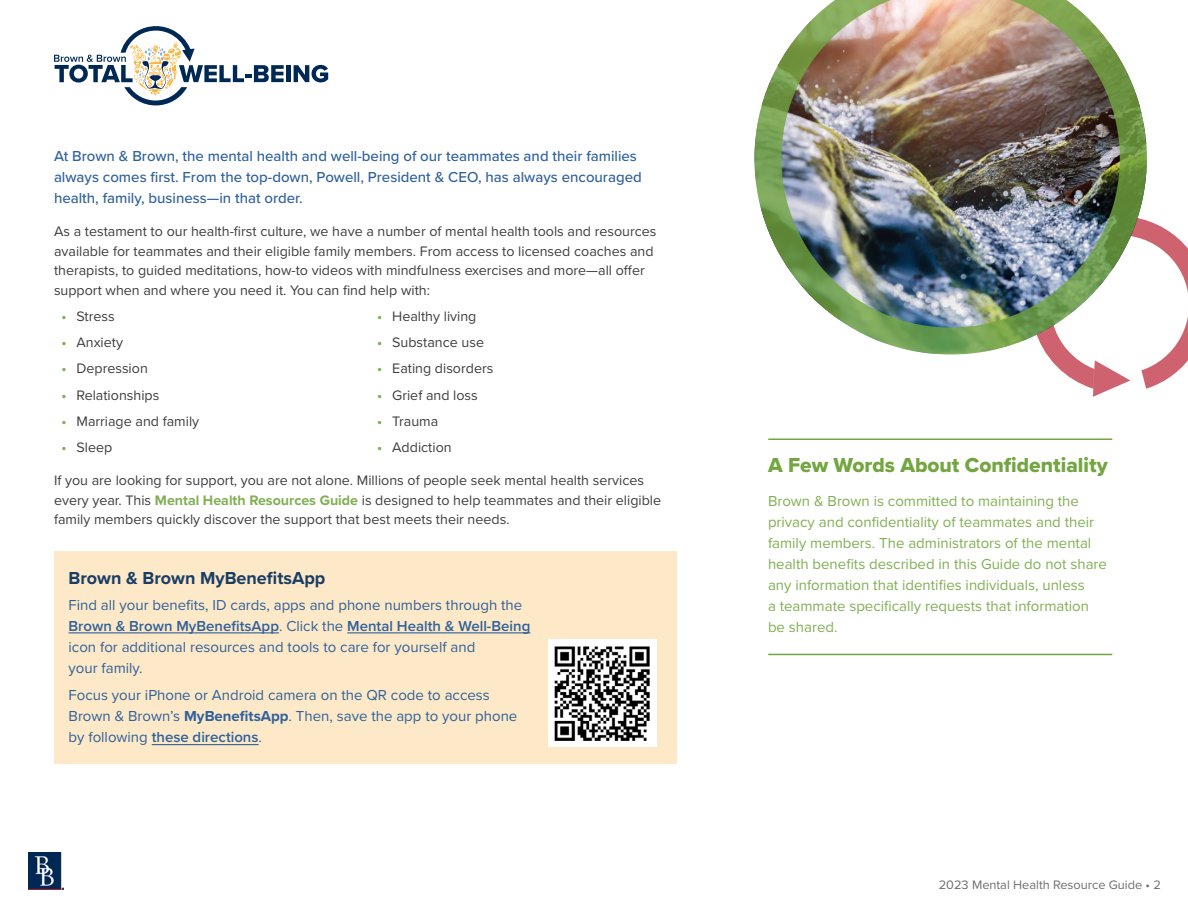
<style>
.page{position:relative;width:1188px;height:918px;background:#fff}
.page>*{position:absolute;margin:0;border:0;box-sizing:border-box;transform-origin:0 0}
.Callout_header{font:21px "Proxima Nova Extrabld";color:#73a641}
.Head_2{font:700 18px "Proxima Nova";color:#1a3d66}
.Callout_text{font:15px/21px "Proxima Nova";color:#30619b}
.Callout_text-2{font:15px/21px "Proxima Nova";color:#81af54}
.Intro_copy_10_14{font:500 15px/21px "Proxima Nova";color:#30619b}
.Body{font:14.25px/19.5px "Proxima Nova";color:#3e3e3f}
.t1{font:12.75px "Proxima Nova";color:#6d6e71}
.s1{font-weight:700;color:#81af54}
.s2{font-weight:600}
.s3{font-weight:700}
</style>
<div class="page">
<img style="left:28px;top:853px;width:35px;height:36px">
<svg style="left:54px;top:26px;width:230px;height:79px"></svg>
<div style="left:286px;top:65px;width:5px;height:17px;background:#002855"></div>
<svg style="left:294px;top:65px;width:34px;height:17px"></svg>
<hr style="left:769px;top:438px;width:343px;height:2px;background:#73a641">
<hr style="left:769px;top:654px;width:343px;height:1px;background:#73a641">
<div style="left:54px;top:551px;width:622px;height:213px;background:#fde9c7"></div>
<img style="left:548px;top:640px;width:108px;height:106px">
<hr style="left:69px;top:632px;width:210px;height:1px;background:#30619b">
<hr style="left:347px;top:632px;width:183px;height:1px;background:#30619b">
<hr style="left:152px;top:744px;width:107px;height:1px;background:#30619b">
<svg style="left:1047px;top:220px;width:141px;height:177px"></svg>
<img style="left:754px;top:0;width:393px;height:355px">
<p class="Intro_copy_10_14" style="left:54px;top:145px;width:589px">At Brown &amp; Brown, the mental health and well-being of our teammates and their families always comes first. From the top-down, Powell, President &amp; CEO, has always encouraged health, family, business—in that order.</p>
<p class="Body" style="left:54px;top:221px;width:604px">As a testament to our health-first culture, we have a number of mental health tools and resources available for teammates and their eligible family members. From access to licensed coaches and therapists, to guided meditations, how-to videos with mindfulness exercises and more—all offer support when and where you need it. You can find help with:</p>
<p class="Body" style="left:62px;top:306px;width:55px"><span class="s1">•</span> Stress</p>
<p class="Body" style="left:62px;top:332px;width:63px"><span class="s1">•</span> Anxiety</p>
<p class="Body" style="left:62px;top:358px;width:88px"><span class="s1">•</span> Depression</p>
<p class="Body" style="left:62px;top:384px;width:99px"><span class="s1">•</span> Relationships</p>
<p class="Body" style="left:62px;top:411px;width:139px"><span class="s1">•</span> Marriage and family</p>
<p class="Body" style="left:62px;top:437px;width:52px"><span class="s1">•</span> Sleep</p>
<p class="Body" style="left:377px;top:306px;width:101px"><span class="s1">•</span> Healthy living</p>
<p class="Body" style="left:377px;top:332px;width:108px"><span class="s1">•</span> Substance use</p>
<p class="Body" style="left:377px;top:358px;width:118px"><span class="s1">•</span> Eating disorders</p>
<p class="Body" style="left:377px;top:384px;width:102px"><span class="s1">•</span> Grief and loss</p>
<p class="Body" style="left:377px;top:411px;width:62px"><span class="s1">•</span> Trauma</p>
<p class="Body" style="left:377px;top:437px;width:76px"><span class="s1">•</span> Addiction</p>
<p class="Body" style="left:54px;top:470px;width:609px">If you are looking for support, you are not alone. Millions of people seek mental health services every year. This <span class="s1">Mental Health Resources Guide</span> is designed to help teammates and their eligible family members quickly discover the support that best meets their needs.</p>
<p class="Head_2" style="left:69px;top:565px;width:258px">Brown &amp; Brown MyBenefitsApp</p>
<p class="Callout_text" style="left:69px;top:594px;width:463px">Find all your benefits, ID cards, apps and phone numbers through the <span class="s2">Brown &amp; Brown MyBenefitsApp</span>. Click the <span class="s2">Mental Health &amp; Well-Being </span>icon for additional resources and tools to care for yourself and<br>your family.</p>
<p class="Callout_text" style="left:69px;top:684px;width:450px">Focus your iPhone or Android camera on the QR code to access<br>Brown &amp; Brown’s <span class="s3">MyBenefitsApp</span>. Then, save the app to your phone by following <span class="s2">these directions</span>.</p>
<p class="Callout_header" style="left:768px;top:449px;width:341px">A Few Words About Confidentiality</p>
<p class="Callout_text-2" style="left:768px;top:490px;width:341px">Brown &amp; Brown is committed to maintaining the privacy and confidentiality of teammates and their family members. The administrators of the mental health benefits described in this Guide do not share any information that identifies individuals, unless<br>a teammate specifically requests that information be shared.</p>
<p class="t1" style="left:939px;top:875px;width:224px">2023 Mental Health Resource Guide • 2</p>
</div>
